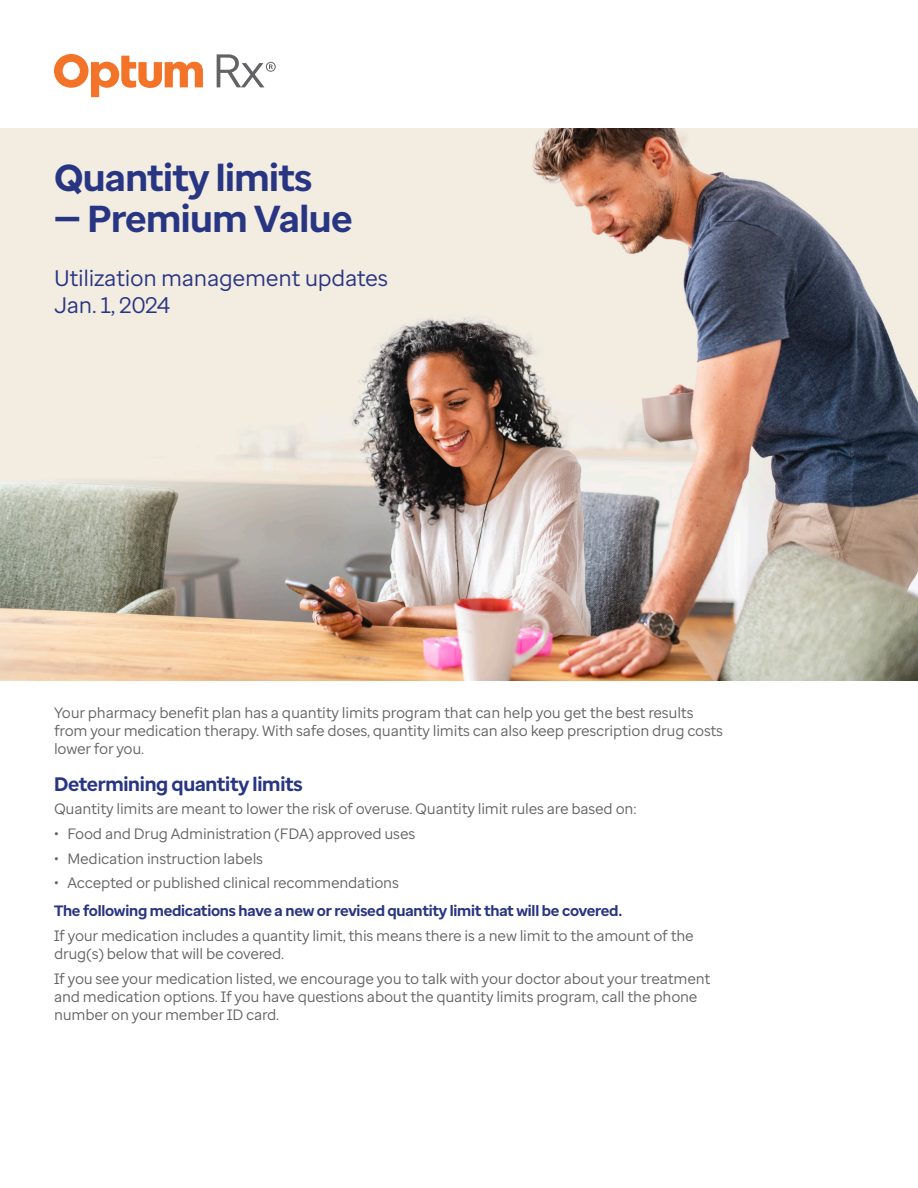
<style>
.page{position:relative;width:918px;height:1188px;background:#fff}
.page>*{position:absolute;margin:0;border:0;box-sizing:border-box;transform-origin:0 0}
.Headline{font:700 37.5px "Optum Sans";letter-spacing:-.015em;color:#283582}
.Intro_copy{font:22.5px/27px "Optum Sans";letter-spacing:-.015em;color:#283582}
.Subhead{font:700 19.5px "Optum Sans";letter-spacing:-.015em;color:#283582}
.Body_copy{font:15px/18px "Optum Sans";letter-spacing:-.015em;color:#636366}
.Callout_body-10_14{font:700 15px "Optum Sans";letter-spacing:-.015em;color:#283582}
</style>
<div class="page">
<svg style="left:217px;top:54px;width:59px;height:33px"></svg>
<svg style="left:54px;top:54px;width:149px;height:43px"></svg>
<img style="left:0;top:129px;width:918px;height:551px">
<p class="Headline" style="left:54px;top:153px;width:260px">Quantity limits</p>
<p class="Headline" style="left:54px;top:194px;width:300px">— Premium Value</p>
<p class="Intro_copy" style="left:54px;top:264px;width:336px">Utilization management updates<br>Jan. 1, 2024</p>
<p class="Body_copy" style="left:54px;top:703px;width:671px">Your pharmacy benefit plan has a quantity limits program that can help you get the best results from your medication therapy. With safe doses, quantity limits can also keep prescription drug costs lower for you.</p>
<p class="Subhead" style="left:54px;top:771px;width:250px">Determining quantity limits</p>
<p class="Body_copy" style="left:54px;top:800px;width:584px">Quantity limits are meant to lower the risk of overuse. Quantity limit rules are based on:</p>
<p class="Body_copy" style="left:54px;top:824px;width:363px">• Food and Drug Administration (FDA) approved uses</p>
<p class="Body_copy" style="left:54px;top:849px;width:211px">• Medication instruction labels</p>
<p class="Body_copy" style="left:54px;top:874px;width:347px">• Accepted or published clinical recommendations</p>
<p class="Callout_body-10_14" style="left:54px;top:901px;width:570px">The following medications have a new or revised quantity limit that will be covered.</p>
<p class="Body_copy" style="left:54px;top:926px;width:641px">If your medication includes a quantity limit, this means there is a new limit to the amount of the drug(s) below that will be covered.</p>
<p class="Body_copy" style="left:54px;top:969px;width:658px">If you see your medication listed, we encourage you to talk with your doctor about your treatment and medication options. If you have questions about the quantity limits program, call the phone number on your member ID card.</p>
</div>
